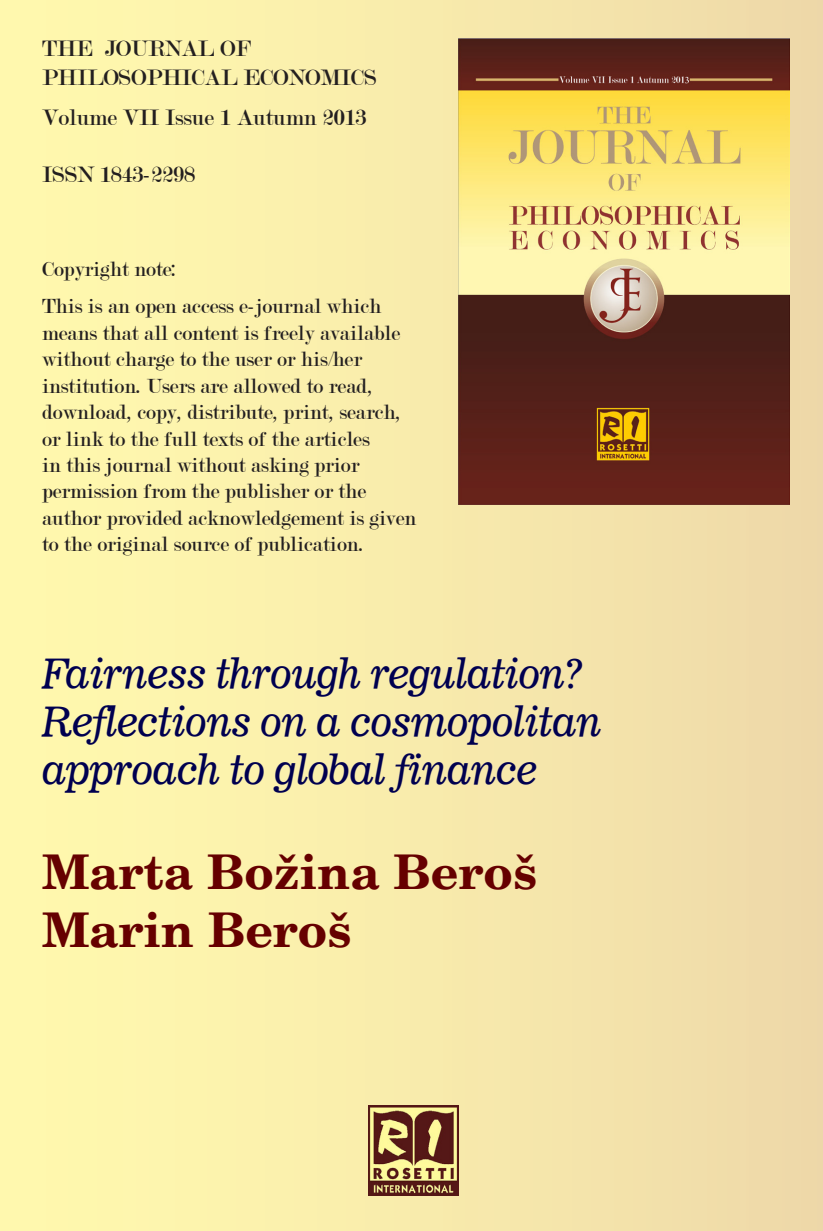
<style>
.page{position:relative;width:823px;height:1231px;background:#fff}
.page>*{position:absolute;margin:0;border:0;box-sizing:border-box;transform-origin:0 0}
.Autor_coperta{font:700 48px "New Century Schlbk";color:#600}
.Titlu_coperta{font:40px/48px "News RO Italic";color:#000050}
.t1{font:24px/28.8px "Modern";color:#231f20}
.Corp{font:22px/26.4px "Modern";color:#231f20}
</style>
<div class="page">
<div style="left:0;top:0;width:822px;height:1230px;background:linear-gradient(to right,#fffbae,#efd9a9)"></div>
<img style="left:368px;top:1105px;width:90px;height:90px">
<img style="left:458px;top:38px;width:331px;height:467px">
<p class="t1" style="left:42px;top:34px;width:336px">THE JOURNAL OF<br>PHILOSOPHICAL ECONOMICS</p>
<p class="t1" style="left:42px;top:103px;width:325px">Volume VII Issue 1 Autumn 2013</p>
<p class="t1" style="left:42px;top:161px;width:154px">ISSN 1843-2298</p>
<p class="Corp" style="left:42px;top:256px;width:136px">Copyright note:</p>
<p class="Corp" style="left:42px;top:293px;width:375px">This is an open access e-journal which means that all content is freely available without charge to the user or his/her institution. Users are allowed to read, download, copy, distribute, print, search, or link to the full texts of the articles<br>in this journal without asking prior permission from the publisher or the author provided acknowledgement is given to the original source of publication.</p>
<p class="Titlu_coperta" style="left:42px;top:652px;width:560px">Fairness through regulation?<br>Reflections on a cosmopolitan approach to global finance</p>
<p class="Autor_coperta" style="left:42px;top:841px;width:496px">Marta Božina Beroš</p>
<p class="Autor_coperta" style="left:42px;top:899px;width:310px">Marin Beroš</p>
</div>
